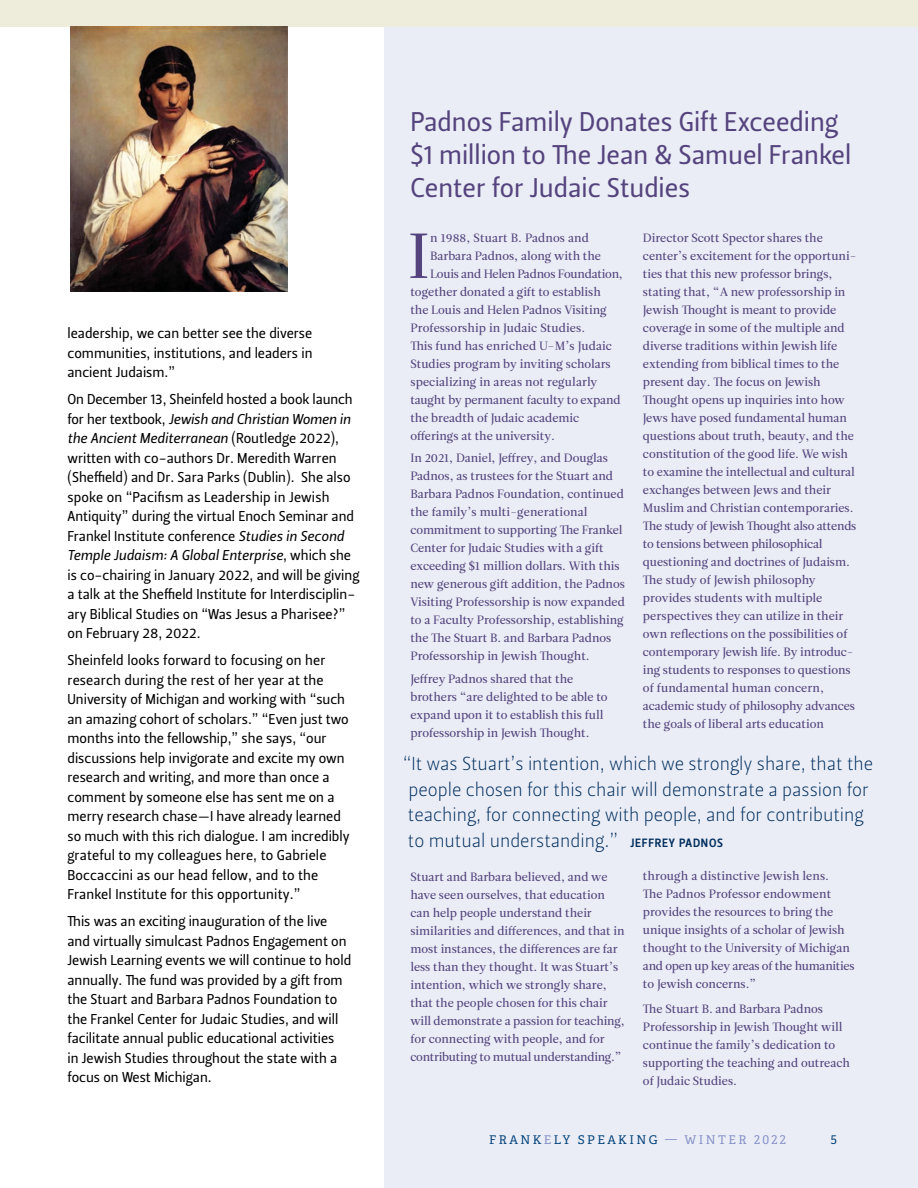
<style>
.page{position:relative;width:918px;height:1188px;background:#fff}
.page>*{position:absolute;margin:0;border:0;box-sizing:border-box;transform-origin:0 0}
.t1{font:63.45px "Leitura Roman 2";color:#55437e}
.t2{font:27px/33px "Leitura Sans Grot 2";color:#55437e}
.t3{font:18.75px/25.5px "Leitura Sans Grot 1";color:#002d5e}
.t4{font:14.25px/19.5px "Leitura Sans Grot 2";color:#000}
.t5{font:14.25px/19.5px "Leitura Sans Italic 2";color:#000}
.t6{font:12px/18px "Leitura Roman 2";color:#55437e}
.t7{font:12px "Leitura Roman 2";letter-spacing:-.02em;color:#55437e}
.t8{font:12px "Adelle";letter-spacing:.2em;color:#00417a}
.s1{font-family:"Leitura Sans Grot 2"}
.s2{font-family:"Leitura Sans Italic 2"}
.s3{font-family:"Leitura Sans Grot 3";font-size:12px}
.s4{color:#8490c8}
</style>
<div class="page">
<div style="left:0;top:0;width:918px;height:27px;background:#eeecda"></div>
<img style="left:70px;top:27px;width:217px;height:265px">
<div style="left:384px;top:27px;width:534px;height:1161px;background:#eaedf5"></div>
<p class="t4" style="left:68px;top:324px;width:247px;text-align:justify">leadership, we can better see the diverse communities, institutions, and leaders in ancient Judaism.”</p>
<p class="t4" style="left:68px;top:390px;width:287px">On December 13, Sheinfeld hosted a book launch</p>
<p class="t5" style="left:68px;top:409px;width:285px"><span class="s1">for her textbook,</span> Jewish and Christian Women in the Ancient Mediterranean <span class="s1">(Routledge 2022),</span></p>
<p class="t4" style="left:68px;top:448px;width:288px">written with co-authors Dr. Meredith Warren (Sheffield) and Dr. Sara Parks (Dublin). She also spoke on “Pacifism as Leadership in Jewish Antiquity” during the virtual Enoch Seminar and Frankel Institute conference <span class="s2">Studies in Second</span></p>
<p class="t5" style="left:68px;top:546px;width:285px">Temple Judaism: A Global Enterprise<span class="s1">, which she</span></p>
<p class="t4" style="left:68px;top:565px;width:293px">is co-chairing in January 2022, and will be giving a talk at the Sheffield Institute for Interdisciplin&shy;ary Biblical Studies on “Was Jesus a Pharisee?” on February 28, 2022.</p>
<p class="t4" style="left:68px;top:651px;width:284px">Sheinfeld looks forward to focusing on her research during the rest of her year at the University of Michigan and working with “such an amazing cohort of scholars.” “Even just two months into the fellowship,” she says, “our discussions help invigorate and excite my own research and writing, and more than once a comment by someone else has sent me on a merry research chase—I have already learned so much with this rich dialogue. I am incredibly grateful to my colleagues here, to Gabriele Boccaccini as our head fellow, and to the Frankel Institute for this opportunity.”</p>
<p class="t4" style="left:68px;top:912px;width:285px">This was an exciting inauguration of the live and virtually simulcast Padnos Engagement on Jewish Learning events we will continue to hold annually. The fund was provided by a gift from the Stuart and Barbara Padnos Foundation to the Frankel Center for Judaic Studies, and will facilitate annual public educational activities<br>in Jewish Studies throughout the state with a focus on West Michigan.</p>
<h2 class="t2" style="left:410px;top:106px;width:442px">Padnos Family Donates Gift Exceeding $1 million to The Jean &amp; Samuel Frankel<br>Center for Judaic Studies</h2>
<h1 class="t1" style="left:408px;top:219px;width:23px">I</h1>
<p class="t6" style="left:430px;top:229px;width:160px">n 1988, Stuart B. Padnos and</p>
<p class="t6" style="left:643px;top:229px;width:215px">Director Scott Spector shares the center’s excitement for the opportuni&shy;ties that this new professor brings, stating that, “A new professorship in Jewish Thought is meant to provide coverage in some of the multiple and diverse traditions within Jewish life extending from biblical times to the present day. The focus on Jewish Thought opens up inquiries into how Jews have posed fundamental human questions about truth, beauty, and the constitution of the good life. We wish to examine the intellectual and cultural exchanges between Jews and their Muslim and Christian contemporaries.<br>The study of Jewish Thought also attends to tensions between philosophical questioning and doctrines of Judaism.<br>The study of Jewish philosophy provides students with multiple perspectives they can utilize in their own reflections on the possibilities of contemporary Jewish life. By introduc&shy;ing students to responses to questions of fundamental human concern, academic study of philosophy advances the goals of liberal arts education</p>
<p class="t6" style="left:430px;top:247px;width:172px">Barbara Padnos, along with the</p>
<p class="t7" style="left:430px;top:267px;width:194px">Louis and Helen Padnos Foundation,</p>
<p class="t6" style="left:410px;top:283px;width:192px">together donated a gift to establish</p>
<p class="t6" style="left:410px;top:301px;width:198px">the Louis and Helen Padnos Visiting</p>
<p class="t6" style="left:410px;top:319px;width:176px">Professorship in Judaic Studies.</p>
<p class="t6" style="left:410px;top:337px;width:203px">This fund has enriched U-M’s Judaic</p>
<p class="t6" style="left:410px;top:355px;width:202px">Studies program by inviting scholars</p>
<p class="t6" style="left:410px;top:373px;width:188px">specializing in areas not regularly</p>
<p class="t6" style="left:410px;top:391px;width:212px">taught by permanent faculty to expand</p>
<p class="t6" style="left:410px;top:409px;width:170px">the breadth of Judaic academic</p>
<p class="t6" style="left:410px;top:427px;width:146px">offerings at the university.</p>
<p class="t6" style="left:410px;top:449px;width:216px">In 2021, Daniel, Jeffrey, and Douglas Padnos, as trustees for the Stuart and Barbara Padnos Foundation, continued the family’s multi-generational commitment to supporting The Frankel Center for Judaic Studies with a gift exceeding $1 million dollars. With this new generous gift addition, the Padnos Visiting Professorship is now expanded to a Faculty Professorship, establishing the The Stuart B. and Barbara Padnos Professorship in Jewish Thought.</p>
<p class="t6" style="left:410px;top:670px;width:199px">Jeffrey Padnos shared that the brothers “are delighted to be able to expand upon it to establish this full professorship in Jewish Thought.</p>
<h3 class="t3" style="left:403px;top:752px;width:472px">“It was Stuart’s intention, which we strongly share, that the people chosen for this chair will demonstrate a passion for teaching, for connecting with people, and for contributing to mutual understanding.” <span class="s3">JEFFREY PADNOS</span></h3>
<p class="t6" style="left:410px;top:868px;width:216px">Stuart and Barbara believed, and we have seen ourselves, that education can help people understand their similarities and differences, and that in most instances, the differences are far less than they thought. It was Stuart’s intention, which we strongly share, that the people chosen for this chair will demonstrate a passion for teaching, for connecting with people, and for contributing to mutual understanding.”</p>
<p class="t6" style="left:643px;top:867px;width:213px">through a distinctive Jewish lens.<br>The Padnos Professor endowment provides the resources to bring the unique insights of a scholar of Jewish thought to the University of Michigan and open up key areas of the humanities to Jewish concerns.”</p>
<p class="t6" style="left:643px;top:1000px;width:209px">The Stuart B. and Barbara Padnos<br>Professorship in Jewish Thought will continue the family’s dedication to supporting the teaching and outreach of Judaic Studies.</p>
<p class="t8" style="left:489px;top:1133px;width:298px">FRANK<span class="s4">E</span>LY SPEAKING <span class="s4">— WINTER 2022</span></p>
<p class="t8" style="left:831px;top:1133px;width:8px">5</p>
</div>
